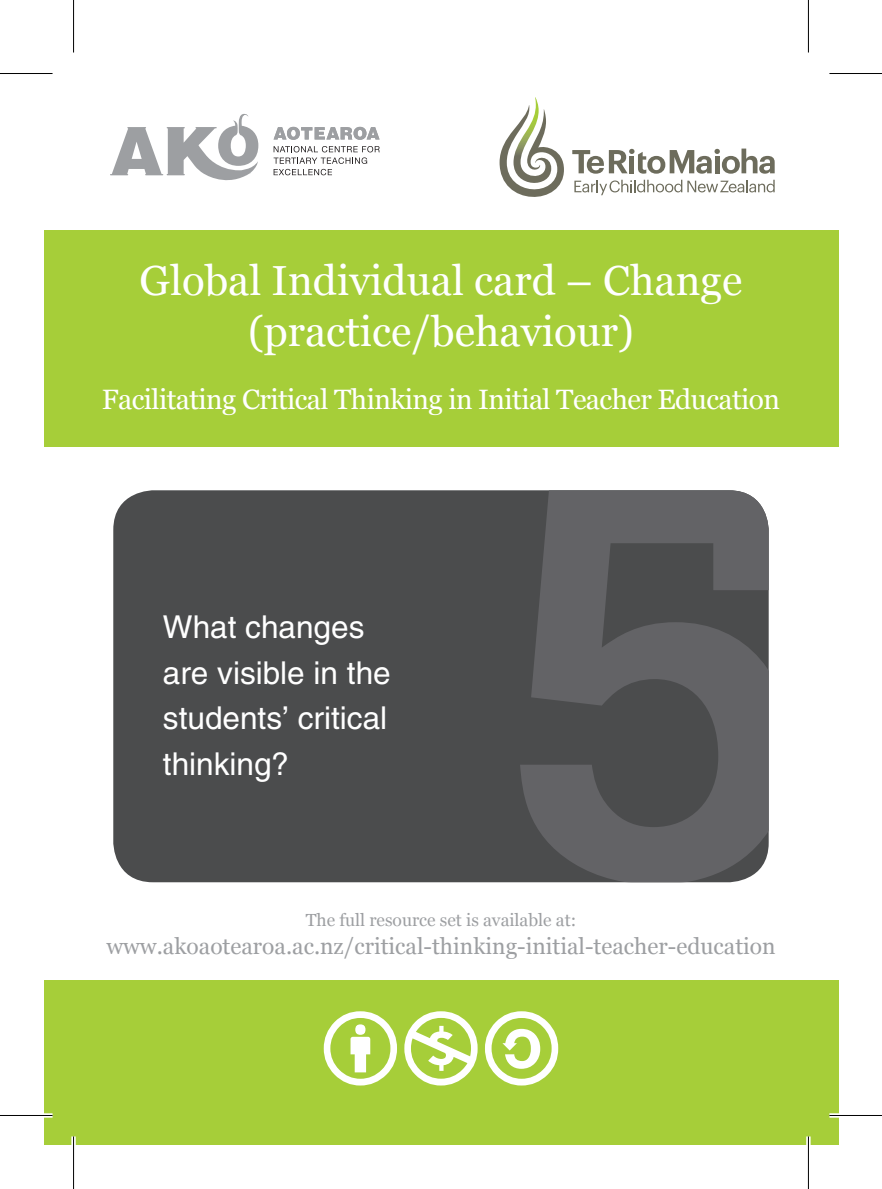
<style>
.page{position:relative;width:882px;height:1189px;background:#fff}
.page>*{position:absolute;margin:0;border:0;box-sizing:border-box;transform-origin:0 0}
.Heading_01{font:42px/50.4px "Georgia";color:#fff;text-align:center}
.Lead_info{font:31.5px/45.5px "Helv NZ";color:#fff}
.Heading_01_sub{font:28px "Georgia";letter-spacing:-.02em;color:#fff}
.t1{font:22.75px "Georgia";color:#9d9fa2}
.t2{font:17.5px "Georgia";color:#9d9fa2}
</style>
<div class="page">
<div style="left:44px;top:980px;width:793px;height:165px;background:#a6ce39"></div>
<svg style="left:323px;top:1011px;width:74px;height:74px"></svg>
<svg style="left:404px;top:1011px;width:73px;height:74px"></svg>
<svg style="left:485px;top:1011px;width:73px;height:74px"></svg>
<div style="left:113px;top:490px;width:655px;height:392px;background:#4b4c4d;border-radius:40px"></div>
<svg style="left:520px;top:490px;width:248px;height:392px;fill:#636366"></svg>
<svg style="left:110px;top:114px;width:148px;height:67px"></svg>
<svg style="left:273px;top:146px;width:106px;height:29px"></svg>
<svg style="left:273px;top:127px;width:106px;height:13px"></svg>
<div style="left:44px;top:230px;width:793px;height:217px;background:#a6ce39"></div>
<svg style="left:499px;top:97px;width:64px;height:100px"></svg>
<svg style="left:574px;top:180px;width:200px;height:15px"></svg>
<svg style="left:572px;top:149px;width:202px;height:25px"></svg>
<hr style="left:0;top:1113px;width:52px;height:4px;background:#fff">
<hr style="left:829px;top:1113px;width:52px;height:4px;background:#fff">
<div style="left:71px;top:0;width:5px;height:53px;background:#f6f6f6"></div>
<div style="left:71px;top:1136px;width:5px;height:53px;background:#f6f6f6"></div>
<svg style="left:808px;top:0;width:1px;height:53px"></svg>
<svg style="left:806px;top:1136px;width:4px;height:53px"></svg>
<hr style="left:0;top:73px;width:52px;height:1px;background:#000">
<hr style="left:829px;top:73px;width:52px;height:1px;background:#000">
<hr style="left:0;top:1115px;width:52px;height:1px;background:#000">
<hr style="left:829px;top:1115px;width:52px;height:1px;background:#000">
<hr style="left:73px;top:0;width:1px;height:53px;background:#000">
<hr style="left:73px;top:1136px;width:1px;height:53px;background:#000">
<hr style="left:807px;top:0;width:1px;height:53px;background:#000">
<hr style="left:807px;top:1136px;width:1px;height:53px;background:#000">
<p class="Heading_01" style="left:139px;top:254px;width:604px">Global Individual card – Change (practice/behaviour)</p>
<p class="Heading_01_sub" style="left:102px;top:379px;width:679px">Facilitating Critical Thinking in Initial Teacher Education</p>
<p class="Lead_info" style="left:163px;top:604px;width:229px">What changes are visible in the students’ critical thinking?</p>
<p class="t2" style="left:305px;top:907px;width:272px">The full resource set is available at:</p>
<p class="t1" style="left:106px;top:929px;width:670px">www.akoaotearoa.ac.nz/critical-thinking-initial-teacher-education</p>
</div>
